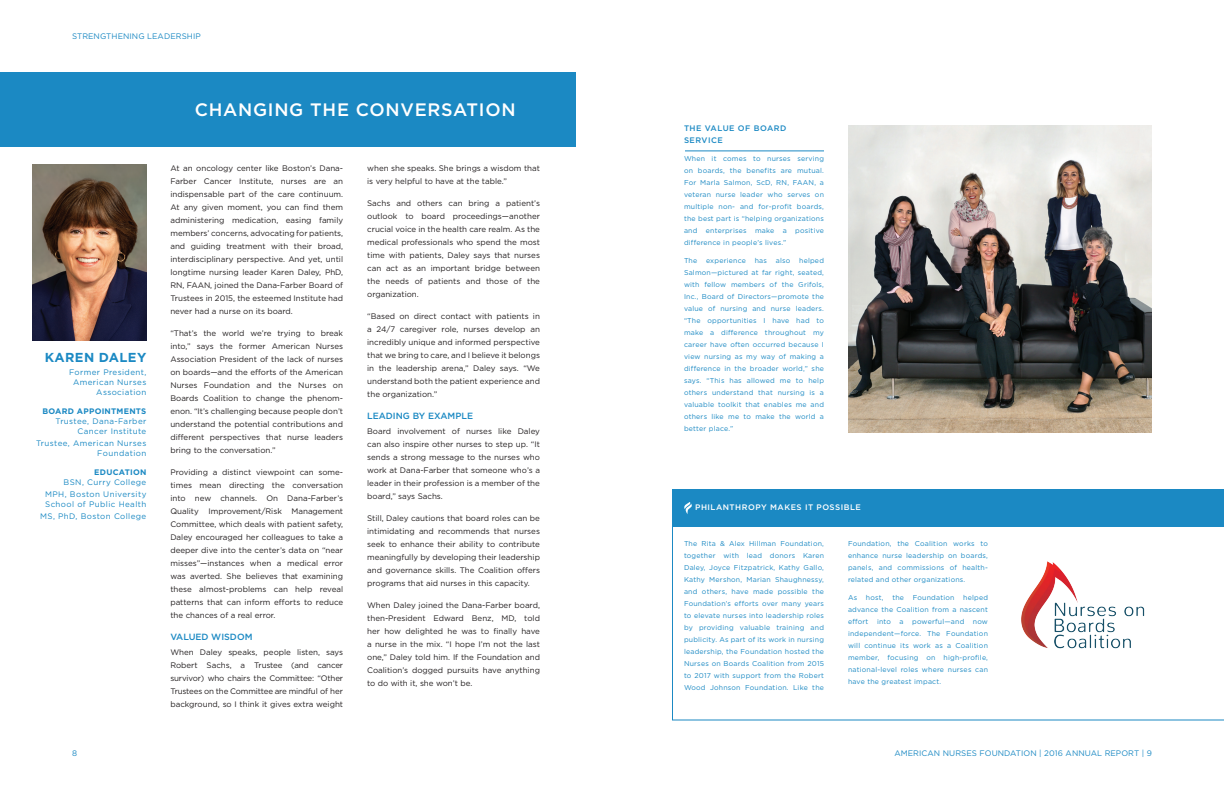
<style>
.page{position:relative;width:1224px;height:792px;background:#fff}
.page>*{position:absolute;margin:0;border:0;box-sizing:border-box;transform-origin:0 0}
.t1{font:500 18px "Gotham";letter-spacing:.04em;color:#fff}
.NOB_NAME{font:700 13px "Gotham";letter-spacing:.03em;color:#1b89c3}
.t2{font:500 9px "Gotham";color:#1b89c3}
.BODY__1p0___2_COL{font:8px/13px "Gotham";color:#231f20;text-align:justify}
.NOB_PROFILE__L2___0p{font:8px/10px "Gotham";letter-spacing:.05em;color:#1b89c3;text-align:right}
.NOB_PROFILE__L2___0p-2{font:8px "Gotham";letter-spacing:.01em;color:#1b89c3}
.SIDEBAR_HEADER__R{font:500 8px "Gotham";letter-spacing:.06em;color:#fff}
.NOB_PROFILE__L1{font:700 8px "Gotham";letter-spacing:.03em;color:#1b89c3}
.PG__L{font:8px "Gotham";letter-spacing:.01em;color:#1b89c3}
.SIDEBAR_HEADER__RULE{font:500 8px/12px "Gotham";letter-spacing:.06em;color:#1b89c3}
.SIDEBAR_BODY{font:7px/12px "Gotham";letter-spacing:.03em;color:#1b89c3;text-align:justify}
.SIDEBAR__1_COL{font:7px/12px "Gotham";letter-spacing:.03em;color:#1b89c3;text-align:justify}
</style>
<div class="page">
<div style="left:0;top:72px;width:576px;height:74px;background:#1b89c3"></div>
<img style="left:33px;top:164px;width:113px;height:177px">
<div style="left:672px;top:489px;width:552px;height:37px;background:#1b89c3"></div>
<svg style="left:684px;top:502px;width:8px;height:12px"></svg>
<img style="left:848px;top:126px;width:304px;height:307px">
<hr style="left:685px;top:150px;width:139px;height:1px;background:#1b89c3">
<svg style="left:672px;top:526px;width:552px;height:194px"></svg>
<img style="left:1016px;top:558px;width:132px;height:94px">
<p class="PG__L" style="left:72px;top:31px;width:130px">STRENGTHENING LEADERSHIP</p>
<p class="NOB_NAME" style="left:45px;top:349px;width:103px">KAREN DALEY</p>
<p class="NOB_PROFILE__L2___0p" style="left:69px;top:367px;width:79px">Former President,<br>American Nurses<br>Association</p>
<p class="NOB_PROFILE__L1" style="left:43px;top:406px;width:105px">BOARD APPOINTMENTS</p>
<p class="NOB_PROFILE__L2___0p" style="left:55px;top:416px;width:92px">Trustee, Dana-Farber<br>Cancer Institute</p>
<p class="NOB_PROFILE__L2___0p" style="left:36px;top:438px;width:112px">Trustee, American Nurses<br>Foundation</p>
<p class="NOB_PROFILE__L1" style="left:94px;top:467px;width:54px">EDUCATION</p>
<p class="NOB_PROFILE__L2___0p" style="left:64px;top:477px;width:84px">BSN, Curry College</p>
<p class="NOB_PROFILE__L2___0p" style="left:45px;top:489px;width:103px;text-align:left">MPH, Boston University<br>School of Public Health</p>
<p class="NOB_PROFILE__L2___0p" style="left:40px;top:511px;width:108px">MS, PhD, Boston College</p>
<h1 class="t1" style="left:195px;top:98px;width:322px">CHANGING THE CONVERSATION</h1>
<p class="BODY__1p0___2_COL" style="left:170px;top:161px;width:174px">At an oncology center like Boston’s Dana-Farber Cancer Institute, nurses are an indispensable part of the care continuum.<br>At any given moment, you can find them administering medication, easing family members’ concerns, advocating for patients, and guiding treatment with their broad, interdisciplinary perspective. And yet, until longtime nursing leader Karen Daley, PhD, RN, FAAN, joined the Dana-Farber Board of Trustees in 2015, the esteemed Institute had never had a nurse on its board.</p>
<p class="BODY__1p0___2_COL" style="left:170px;top:326px;width:174px;text-align:left">“That’s the world we’re trying to break into,” says the former American Nurses Association President of the lack of nurses on boards—and the efforts of the American Nurses Foundation and the Nurses on Boards Coalition to change the phenom&shy;enon. “It’s challenging because people don’t understand the potential contributions and different perspectives that nurse leaders bring to the conversation.”</p>
<p class="BODY__1p0___2_COL" style="left:170px;top:465px;width:174px;text-align:left">Providing a distinct viewpoint can some&shy;times mean directing the conversation into new channels. On Dana-Farber’s Quality Improvement/Risk Management Committee, which deals with patient safety, Daley encouraged her colleagues to take a deeper dive into the center’s data on “near misses”—instances when a medical error was averted. She believes that examining these almost-problems can help reveal patterns that can inform efforts to reduce the chances of a real error.</p>
<h3 class="t2" style="left:170px;top:631px;width:84px">VALUED WISDOM</h3>
<p class="BODY__1p0___2_COL" style="left:170px;top:645px;width:174px">When Daley speaks, people listen, says Robert Sachs, a Trustee (and cancer survivor) who chairs the Committee: “Other Trustees on the Committee are mindful of her background, so I think it gives extra weight</p>
<p class="BODY__1p0___2_COL" style="left:367px;top:161px;width:174px">when she speaks. She brings a wisdom that is very helpful to have at the table.”</p>
<p class="BODY__1p0___2_COL" style="left:367px;top:196px;width:174px">Sachs and others can bring a patient’s outlook to board proceedings—another crucial voice in the health care realm. As the medical professionals who spend the most time with patients, Daley says that nurses can act as an important bridge between the needs of patients and those of the organization.</p>
<p class="BODY__1p0___2_COL" style="left:367px;top:309px;width:174px">“Based on direct contact with patients in a 24/7 caregiver role, nurses develop an incredibly unique and informed perspective that we bring to care, and I believe it belongs in the leadership arena,” Daley says. “We understand both the patient experience and the organization.”</p>
<h3 class="t2" style="left:367px;top:410px;width:107px">LEADING BY EXAMPLE</h3>
<p class="BODY__1p0___2_COL" style="left:367px;top:424px;width:174px">Board involvement of nurses like Daley can also inspire other nurses to step up. “It sends a strong message to the nurses who work at Dana-Farber that someone who’s a leader in their profession is a member of the board,” says Sachs.</p>
<p class="BODY__1p0___2_COL" style="left:367px;top:511px;width:174px">Still, Daley cautions that board roles can be intimidating and recommends that nurses seek to enhance their ability to contribute meaningfully by developing their leadership and governance skills. The Coalition offers programs that aid nurses in this capacity.</p>
<p class="BODY__1p0___2_COL" style="left:367px;top:598px;width:174px">When Daley joined the Dana-Farber board, then-President Edward Benz, MD, told her how delighted he was to finally have a nurse in the mix. “I hope I’m not the last one,” Daley told him. If the Foundation and Coalition’s dogged pursuits have anything to do with it, she won’t be.</p>
<p class="SIDEBAR_HEADER__RULE" style="left:684px;top:122px;width:104px">THE VALUE OF BOARD<br>SERVICE</p>
<p class="SIDEBAR__1_COL" style="left:684px;top:153px;width:142px">When it comes to nurses serving on boards, the benefits are mutual.<br>For Marla Salmon, ScD, RN, FAAN, a veteran nurse leader who serves on multiple non- and for-profit boards, the best part is “helping organizations and enterprises make a positive difference in people’s lives.”</p>
<p class="SIDEBAR__1_COL" style="left:684px;top:255px;width:15px">The</p>
<p class="SIDEBAR__1_COL" style="left:706px;top:255px;width:41px">experience</p>
<p class="SIDEBAR__1_COL" style="left:755px;top:255px;width:14px">has</p>
<p class="SIDEBAR__1_COL" style="left:776px;top:255px;width:16px">also</p>
<p class="SIDEBAR__1_COL" style="left:684px;top:255px;width:142px;text-indent:115px">helped Salmon—pictured at far right, seated, with fellow members of the Grifols, Inc., Board of Directors—promote the value of nursing and nurse leaders. “The opportunities I have had to make a difference throughout my career have often occurred because I view nursing as my way of making a difference in the broader world,” she says. “This has allowed me to help others understand that nursing is a valuable toolkit that enables me and others like me to make the world a better place.”</p>
<p class="SIDEBAR_HEADER__R" style="left:695px;top:502px;width:167px">PHILANTHROPY MAKES IT POSSIBLE</p>
<p class="SIDEBAR_BODY" style="left:684px;top:537px;width:142px">The Rita &amp; Alex Hillman Foundation, together with lead donors Karen Daley, Joyce Fitzpatrick, Kathy Gallo, Kathy Mershon, Marian Shaughnessy, and others, have made possible the Foundation’s efforts over many years to elevate nurses into leadership roles by providing valuable training and publicity. As part of its work in nursing leadership, the Foundation hosted the Nurses on Boards Coalition from 2015 to 2017 with support from the Robert Wood Johnson Foundation. Like the</p>
<p class="SIDEBAR_BODY" style="left:848px;top:537px;width:142px">Foundation, the Coalition works to enhance nurse leadership on boards, panels, and commissions of health&shy;related and other organizations.</p>
<p class="SIDEBAR_BODY" style="left:848px;top:591px;width:142px">As host, the Foundation helped advance the Coalition from a nascent effort into a powerful—and now independent—force. The Foundation will continue its work as a Coalition member, focusing on high-profile, national-level roles where nurses can have the greatest impact.</p>
<p class="NOB_PROFILE__L2___0p" style="left:72px;top:748px;width:7px">8</p>
<p class="NOB_PROFILE__L2___0p-2" style="left:894px;top:748px;width:259px">AMERICAN NURSES FOUNDATION | 2016 ANNUAL REPORT | 9</p>
</div>
